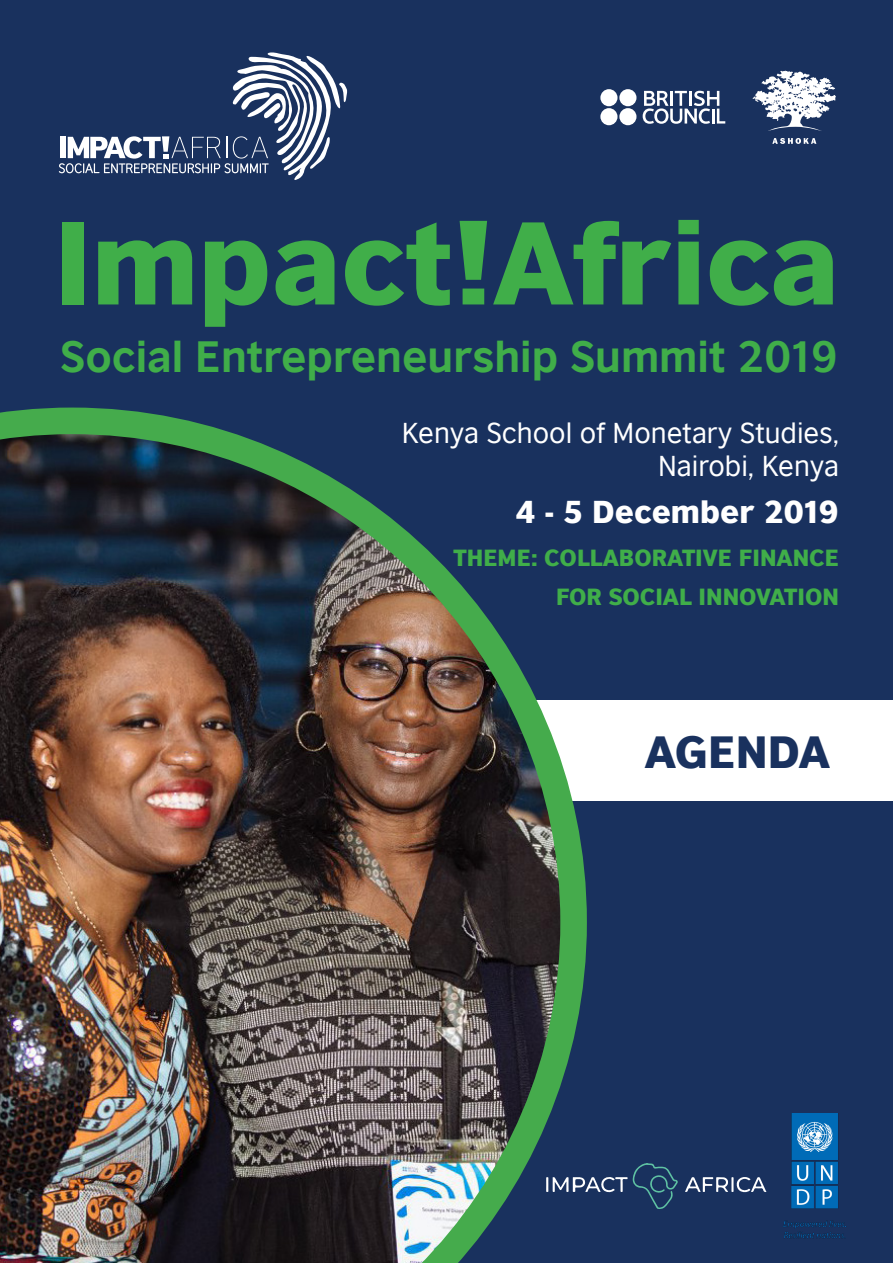
<style>
.page{position:relative;width:893px;height:1263px;background:#19315e}
.page>*{position:absolute;margin:0;border:0;box-sizing:border-box;transform-origin:0 0}
.t1{font:900 110.55px "British Council Sans";color:#40ae49}
.t2{font:900 43.05px "British Council Sans";color:#19315e}
.t3{font:700 41.85px "British Council Sans";color:#40ae49}
.t4{font:900 30.15px "British Council Sans";color:#fff}
.t5{font:27.45px/32.8px "British Council Sans";color:#fff;text-align:right}
.t6{font:900 22.2px/38.1px "British Council Sans";color:#40ae49;text-align:right}
</style>
<div class="page">
<div style="left:463px;top:701px;width:430px;height:100px;background:#fff"></div>
<img style="left:0;top:408px;width:587px;height:855px">
<img style="left:783px;top:1113px;width:63px;height:125px">
<svg style="left:685px;top:1177px;width:81px;height:16px"></svg>
<svg style="left:546px;top:1163px;width:132px;height:46px"></svg>
<svg style="left:643px;top:91px;width:82px;height:33px"></svg>
<div style="left:619px;top:89px;width:17px;height:17px;background:#fff;border-radius:50%"></div>
<div style="left:600px;top:89px;width:17px;height:17px;background:#fff;border-radius:50%"></div>
<div style="left:619px;top:108px;width:17px;height:17px;background:#fff;border-radius:50%"></div>
<div style="left:600px;top:108px;width:17px;height:17px;background:#fff;border-radius:50%"></div>
<svg style="left:752px;top:70px;width:84px;height:61px"></svg>
<svg style="left:772px;top:138px;width:44px;height:6px"></svg>
<svg style="left:59px;top:52px;width:289px;height:128px"></svg>
<p class="t1" style="left:54px;top:161px;width:786px">Impact!Africa</p>
<p class="t3" style="left:61px;top:319px;width:779px">Social Entrepreneurship Summit 2019</p>
<p class="t5" style="left:402px;top:414px;width:439px">Kenya School of Monetary Studies,<br>Nairobi, Kenya</p>
<p class="t4" style="left:515px;top:484px;width:325px">4 - 5 December 2019</p>
<p class="t6" style="left:453px;top:536px;width:387px">THEME: COLLABORATIVE FINANCE<br>FOR SOCIAL INNOVATION</p>
<p class="t2" style="left:645px;top:713px;width:187px">AGENDA</p>
</div>
